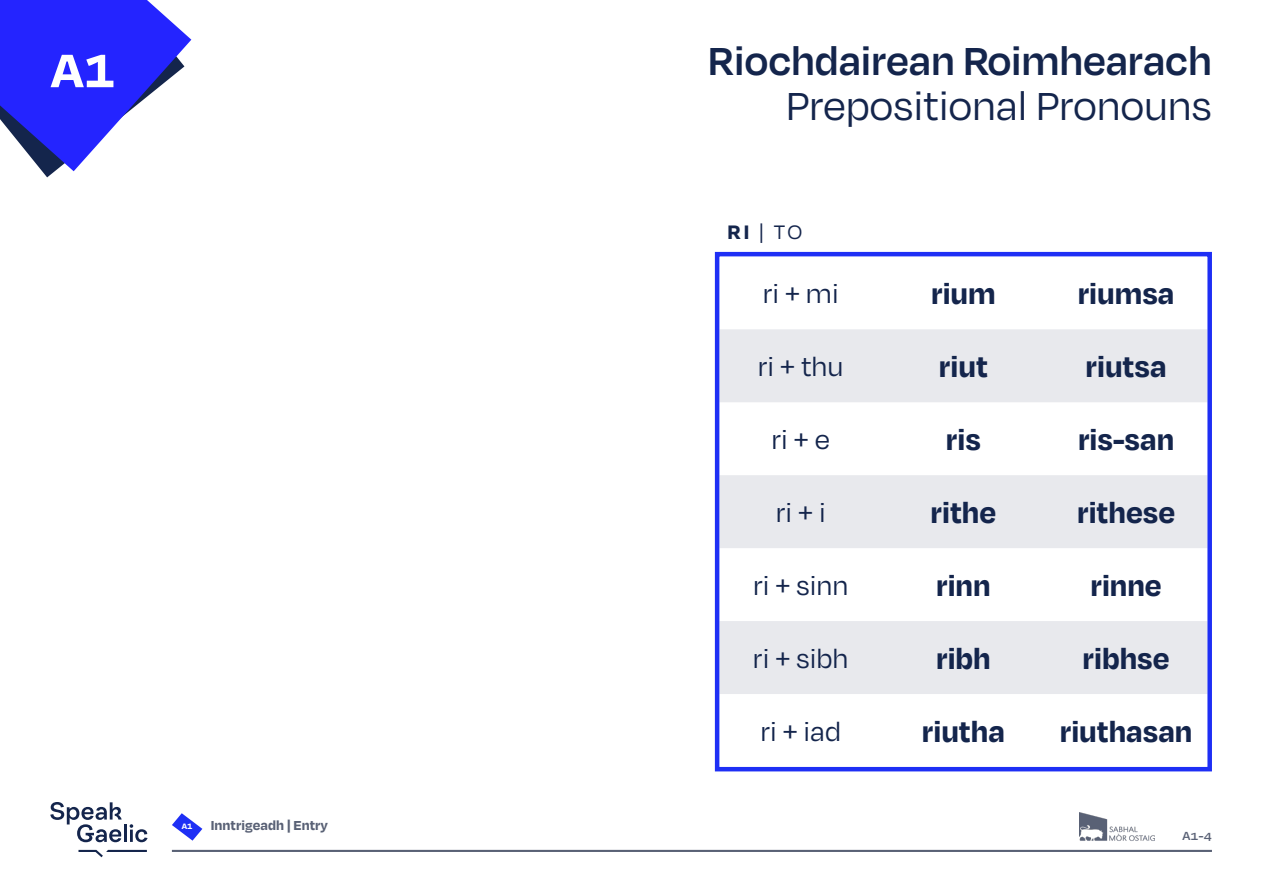
<style>
.page{position:relative;width:1263px;height:893px;background:#fff}
.page>*{position:absolute;margin:0;border:0;box-sizing:border-box;transform-origin:0 0}
.t1{font:700 54px "Degular";color:#fff}
.t2{font:600 45px "Degular";letter-spacing:-.005em;color:#14254c}
.t3{font:45px "Degular";letter-spacing:-.005em;color:#14254c}
.t4{font:700 33px "Degular";color:#14254c}
.t5{font:30px "Degular";color:#14254c}
.t6{font:22.5px "Degular";color:#14254c}
.t7{font:700 15px "Degular";letter-spacing:.005em;color:#596175}
.t8{font:600 13.5px "Degular";color:#596175}
.s1{font-size:9px;color:#fff}
.s2{font-weight:700}
</style>
<div class="page">
<hr style="left:124px;top:825px;width:3px;height:17px;background:#14254c">
<svg style="left:130px;top:824px;width:18px;height:18px"></svg>
<svg style="left:50px;top:802px;width:72px;height:40px"></svg>
<svg style="left:78px;top:850px;width:69px;height:7px"></svg>
<svg style="left:172px;top:813px;width:30px;height:28px"></svg>
<img style="left:1079px;top:812px;width:75px;height:29px">
<hr style="left:172px;top:850px;width:1040px;height:2px;background:#596175">
<svg style="left:0;top:0;width:191px;height:177px"></svg>
<svg style="left:720px;top:329px;width:487px;height:365px;fill:#e8e9ed"></svg>
<div style="left:715px;top:252px;width:497px;height:519px;border:4px solid #1e2ff5"></div>
<h1 class="t1" style="left:51px;top:36px;width:67px">A1</h1>
<p class="t7" style="left:182px;top:816px;width:148px"><span class="s1">A1</span> Inntrigeadh | Entry</p>
<h2 class="t2" style="left:708px;top:33px;width:505px">Riochdairean Roimhearach</h2>
<h2 class="t3" style="left:786px;top:79px;width:428px">Prepositional Pronouns</h2>
<p class="t6" style="left:728px;top:218px;width:76px"><span class="s2">RI</span> | TO</p>
<p class="t5" style="left:763px;top:276px;width:77px">ri + mi</p>
<p class="t4" style="left:931px;top:273px;width:66px">rium</p>
<p class="t4" style="left:1078px;top:273px;width:98px">riumsa</p>
<p class="t5" style="left:758px;top:349px;width:87px">ri + thu</p>
<p class="t4" style="left:939px;top:346px;width:51px">riut</p>
<p class="t4" style="left:1085px;top:346px;width:83px">riutsa</p>
<p class="t5" style="left:771px;top:421px;width:60px">ri + e</p>
<p class="t4" style="left:946px;top:418px;width:36px">ris</p>
<p class="t4" style="left:1078px;top:418px;width:98px">ris-san</p>
<p class="t5" style="left:776px;top:494px;width:51px">ri + i</p>
<p class="t4" style="left:930px;top:491px;width:67px">rithe</p>
<p class="t4" style="left:1077px;top:491px;width:100px">rithese</p>
<p class="t5" style="left:753px;top:567px;width:97px">ri + sinn</p>
<p class="t4" style="left:936px;top:564px;width:56px">rinn</p>
<p class="t4" style="left:1090px;top:564px;width:73px">rinne</p>
<p class="t5" style="left:753px;top:640px;width:97px">ri + sibh</p>
<p class="t4" style="left:936px;top:637px;width:56px">ribh</p>
<p class="t4" style="left:1083px;top:637px;width:88px">ribhse</p>
<p class="t5" style="left:760px;top:713px;width:82px">ri + iad</p>
<p class="t4" style="left:922px;top:710px;width:85px">riutha</p>
<p class="t4" style="left:1060px;top:710px;width:134px">riuthasan</p>
<p class="t8" style="left:1182px;top:828px;width:31px">A1-4</p>
</div>
